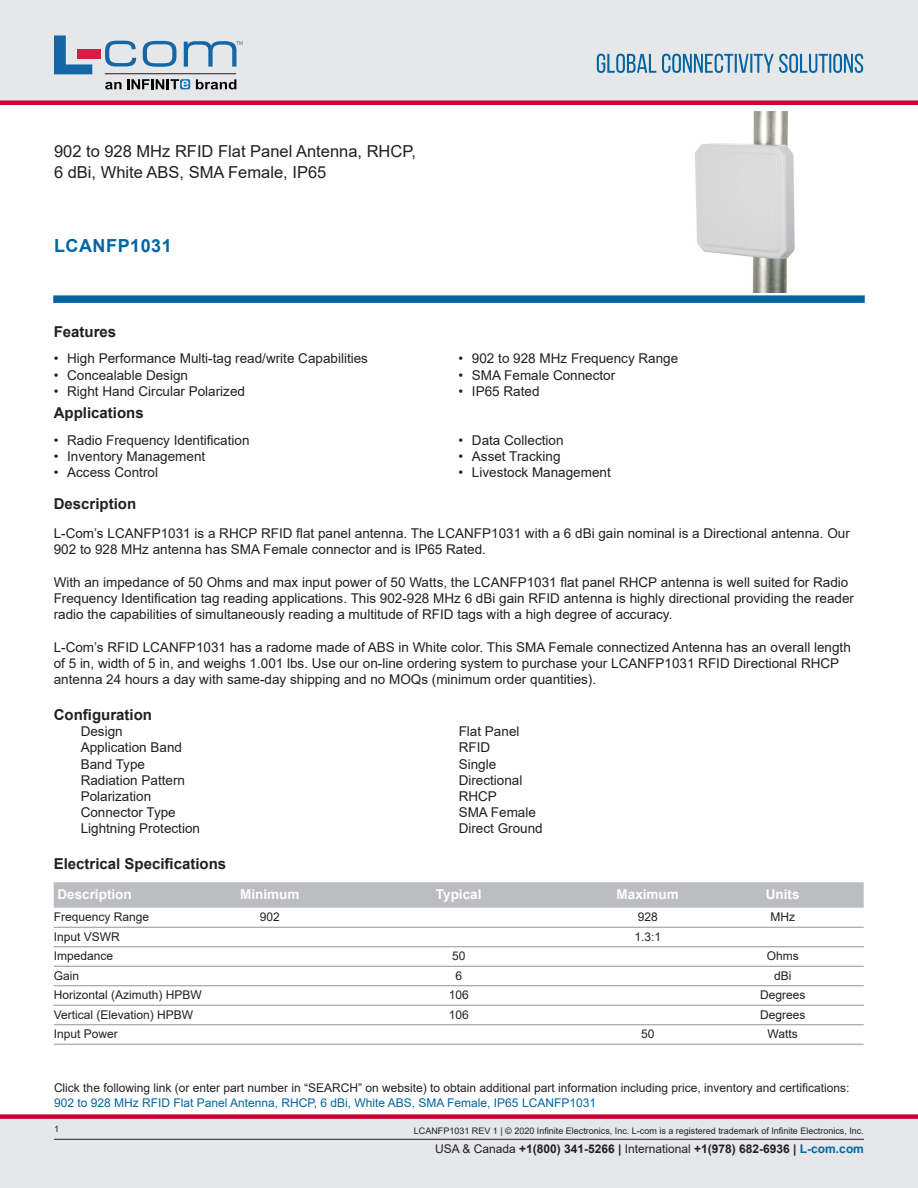
<style>
.page{position:relative;width:918px;height:1188px;background:#fff}
.page>*{position:absolute;margin:0;border:0;box-sizing:border-box;transform-origin:0 0}
.PN{font:700 18px "Arial";letter-spacing:.03em;color:#0065a4}
.Web_Description_Para{font:16.5px/21px "Arial";color:#231f20}
.Head1{font:700 15px "Arial";color:#231f20}
.LCOM_Section_Header{font:700 15px "Arial";color:#231f20}
.MarketingDescription{font:13.5px/16.2px "Arial";color:#231f20}
.Specs_Para{font:13.5px "Arial";color:#231f20}
.LCOM_Table_Header_Mi{font:700 13.5px "Arial";color:#fff}
.Description_and_PN_L{font:12px/14.4px "Arial";color:#231f20}
.LCOM_Table_Body_Min{font:12px "Arial";color:#231f20}
.t1{font:700 12px "Arial";color:#231f20}
.t2{font:9px "Arial";color:#231f20}
.s1{color:#0065a4}
.s2{font-weight:400}
</style>
<div class="page">
<div style="left:0;top:1119px;width:918px;height:69px;background:#e6e7e9"></div>
<div style="left:0;top:1114px;width:918px;height:5px;background:#c03"></div>
<div style="left:0;top:0;width:918px;height:102px;background:#e6e7e9"></div>
<div style="left:0;top:100px;width:918px;height:5px;background:#c03"></div>
<hr style="left:54px;top:1139px;width:810px;height:1px;background:#231f20">
<svg style="left:597px;top:54px;width:266px;height:19px"></svg>
<svg style="left:53px;top:295px;width:812px;height:8px;fill:#00669f"></svg>
<hr style="left:105px;top:73px;width:131px;height:1px;background:#211e1e">
<svg style="left:54px;top:35px;width:38px;height:39px"></svg>
<svg style="left:143px;top:41px;width:34px;height:26px"></svg>
<svg style="left:105px;top:41px;width:31px;height:26px"></svg>
<div style="left:77px;top:49px;width:23px;height:10px;background:#d41e47"></div>
<svg style="left:180px;top:79px;width:10px;height:10px"></svg>
<svg style="left:196px;top:79px;width:40px;height:10px"></svg>
<svg style="left:105px;top:79px;width:83px;height:10px"></svg>
<svg style="left:184px;top:41px;width:59px;height:26px"></svg>
<img style="left:695px;top:111px;width:100px;height:182px">
<div style="left:54px;top:882px;width:810px;height:26px;background:#bcbdc0"></div>
<hr style="left:54px;top:927px;width:810px;height:1px;background:#939598">
<hr style="left:54px;top:946px;width:810px;height:1px;background:#939598">
<hr style="left:54px;top:966px;width:810px;height:1px;background:#939598">
<hr style="left:54px;top:985px;width:810px;height:1px;background:#939598">
<hr style="left:54px;top:1005px;width:810px;height:1px;background:#939598">
<hr style="left:54px;top:1024px;width:810px;height:1px;background:#939598">
<hr style="left:54px;top:1044px;width:810px;height:1px;background:#939598">
<h1 class="Web_Description_Para" style="left:54px;top:141px;width:363px">902 to 928 MHz RFID Flat Panel Antenna, RHCP,<br>6 dBi, White ABS, SMA Female, IP65</h1>
<p class="PN" style="left:54px;top:233px;width:119px">LCANFP1031</p>
<p class="LCOM_Section_Header" style="left:54px;top:321px;width:64px">Features</p>
<p class="MarketingDescription" style="left:54px;top:350px;width:316px">• High Performance Multi-tag read/write Capabilities</p>
<p class="MarketingDescription" style="left:54px;top:367px;width:136px">• Concealable Design</p>
<p class="MarketingDescription" style="left:54px;top:383px;width:193px">• Right Hand Circular Polarized</p>
<p class="LCOM_Section_Header" style="left:54px;top:403px;width:92px">Applications</p>
<p class="MarketingDescription" style="left:54px;top:432px;width:197px">• Radio Frequency Identification</p>
<p class="MarketingDescription" style="left:54px;top:448px;width:153px">• Inventory Management</p>
<p class="MarketingDescription" style="left:54px;top:464px;width:106px">• Access Control</p>
<p class="MarketingDescription" style="left:458px;top:350px;width:221px">• 902 to 928 MHz Frequency Range</p>
<p class="MarketingDescription" style="left:458px;top:367px;width:158px">• SMA Female Connector</p>
<p class="MarketingDescription" style="left:458px;top:383px;width:83px">• IP65 Rated</p>
<p class="MarketingDescription" style="left:458px;top:432px;width:107px">• Data Collection</p>
<p class="MarketingDescription" style="left:458px;top:448px;width:104px">• Asset Tracking</p>
<p class="MarketingDescription" style="left:458px;top:464px;width:154px">• Livestock Management</p>
<p class="LCOM_Section_Header" style="left:54px;top:493px;width:84px">Description</p>
<p class="MarketingDescription" style="left:54px;top:525px;width:798px">L-Com’s LCANFP1031 is a RHCP RFID flat panel antenna. The LCANFP1031 with a 6 dBi gain nominal is a Directional antenna. Our<br>902 to 928 MHz antenna has SMA Female connector and is IP65 Rated.</p>
<p class="MarketingDescription" style="left:54px;top:574px;width:802px">With an impedance of 50 Ohms and max input power of 50 Watts, the LCANFP1031 flat panel RHCP antenna is well suited for Radio<br>Frequency Identification tag reading applications. This 902-928 MHz 6 dBi gain RFID antenna is highly directional providing the reader radio the capabilities of simultaneously reading a multitude of RFID tags with a high degree of accuracy.</p>
<p class="MarketingDescription" style="left:54px;top:639px;width:799px">L-Com’s RFID LCANFP1031 has a radome made of ABS in White color. This SMA Female connectized Antenna has an overall length of 5 in, width of 5 in, and weighs 1.001 lbs. Use our on-line ordering system to purchase your LCANFP1031 RFID Directional RHCP antenna 24 hours a day with same-day shipping and no MOQs (minimum order quantities).</p>
<p class="Head1" style="left:54px;top:704px;width:100px">Configuration</p>
<p class="Specs_Para" style="left:81px;top:722px;width:44px">Design</p>
<p class="Specs_Para" style="left:459px;top:722px;width:62px">Flat Panel</p>
<p class="Specs_Para" style="left:81px;top:738px;width:103px">Application Band</p>
<p class="Specs_Para" style="left:459px;top:738px;width:33px">RFID</p>
<p class="Specs_Para" style="left:81px;top:755px;width:66px">Band Type</p>
<p class="Specs_Para" style="left:459px;top:755px;width:39px">Single</p>
<p class="Specs_Para" style="left:81px;top:771px;width:106px">Radiation Pattern</p>
<p class="Specs_Para" style="left:459px;top:771px;width:65px">Directional</p>
<p class="Specs_Para" style="left:81px;top:787px;width:72px">Polarization</p>
<p class="Specs_Para" style="left:459px;top:787px;width:40px">RHCP</p>
<p class="Specs_Para" style="left:81px;top:803px;width:97px">Connector Type</p>
<p class="Specs_Para" style="left:459px;top:803px;width:79px">SMA Female</p>
<p class="Specs_Para" style="left:81px;top:819px;width:121px">Lightning Protection</p>
<p class="Specs_Para" style="left:459px;top:819px;width:86px">Direct Ground</p>
<p class="Head1" style="left:54px;top:854px;width:174px">Electrical Specifications</p>
<p class="LCOM_Table_Header_Mi" style="left:57px;top:885px;width:76px">Description</p>
<p class="LCOM_Table_Header_Mi" style="left:240px;top:885px;width:61px">Minimum</p>
<p class="LCOM_Table_Header_Mi" style="left:436px;top:885px;width:47px">Typical</p>
<p class="LCOM_Table_Header_Mi" style="left:617px;top:885px;width:64px">Maximum</p>
<p class="LCOM_Table_Header_Mi" style="left:766px;top:885px;width:35px">Units</p>
<p class="LCOM_Table_Body_Min" style="left:54px;top:909px;width:97px">Frequency Range</p>
<p class="LCOM_Table_Body_Min" style="left:260px;top:909px;width:22px">902</p>
<p class="LCOM_Table_Body_Min" style="left:638px;top:909px;width:22px">928</p>
<p class="LCOM_Table_Body_Min" style="left:770px;top:909px;width:26px">MHz</p>
<p class="LCOM_Table_Body_Min" style="left:54px;top:928px;width:68px">Input VSWR</p>
<p class="LCOM_Table_Body_Min" style="left:634px;top:928px;width:28px">1.3:1</p>
<p class="LCOM_Table_Body_Min" style="left:54px;top:948px;width:61px">Impedance</p>
<p class="LCOM_Table_Body_Min" style="left:452px;top:948px;width:15px">50</p>
<p class="LCOM_Table_Body_Min" style="left:767px;top:948px;width:34px">Ohms</p>
<p class="LCOM_Table_Body_Min" style="left:54px;top:967px;width:27px">Gain</p>
<p class="LCOM_Table_Body_Min" style="left:455px;top:967px;width:8px">6</p>
<p class="LCOM_Table_Body_Min" style="left:774px;top:967px;width:19px">dBi</p>
<p class="LCOM_Table_Body_Min" style="left:54px;top:987px;width:150px">Horizontal (Azimuth) HPBW</p>
<p class="LCOM_Table_Body_Min" style="left:449px;top:987px;width:22px">106</p>
<p class="LCOM_Table_Body_Min" style="left:760px;top:987px;width:47px">Degrees</p>
<p class="LCOM_Table_Body_Min" style="left:54px;top:1006px;width:141px">Vertical (Elevation) HPBW</p>
<p class="LCOM_Table_Body_Min" style="left:449px;top:1006px;width:22px">106</p>
<p class="LCOM_Table_Body_Min" style="left:760px;top:1006px;width:47px">Degrees</p>
<p class="LCOM_Table_Body_Min" style="left:54px;top:1026px;width:66px">Input Power</p>
<p class="LCOM_Table_Body_Min" style="left:641px;top:1026px;width:15px">50</p>
<p class="LCOM_Table_Body_Min" style="left:768px;top:1026px;width:32px">Watts</p>
<p class="Description_and_PN_L" style="left:54px;top:1081px;width:797px">Click the following link (or enter part number in “SEARCH” on website) to obtain additional part information including price, inventory and certifications:<br><span class="s1">902 to 928 MHz RFID Flat Panel Antenna, RHCP, 6 dBi, White ABS, SMA Female, IP65 LCANFP1031</span></p>
<p class="t2" style="left:54px;top:1123px;width:7px">1</p>
<p class="t2" style="left:414px;top:1125px;width:452px">LCANFP1031 REV 1 | © 2020 Infinite Electronics, Inc. L-com is a registered trademark of Infinite Electronics, Inc.</p>
<p class="t1" style="left:435px;top:1140px;width:430px"><span class="s2">USA &amp; Canada</span> +1(800) 341-5266 | <span class="s2">International</span> +1(978) 682-6936 | <span class="s1">L-com.com</span></p>
</div>
